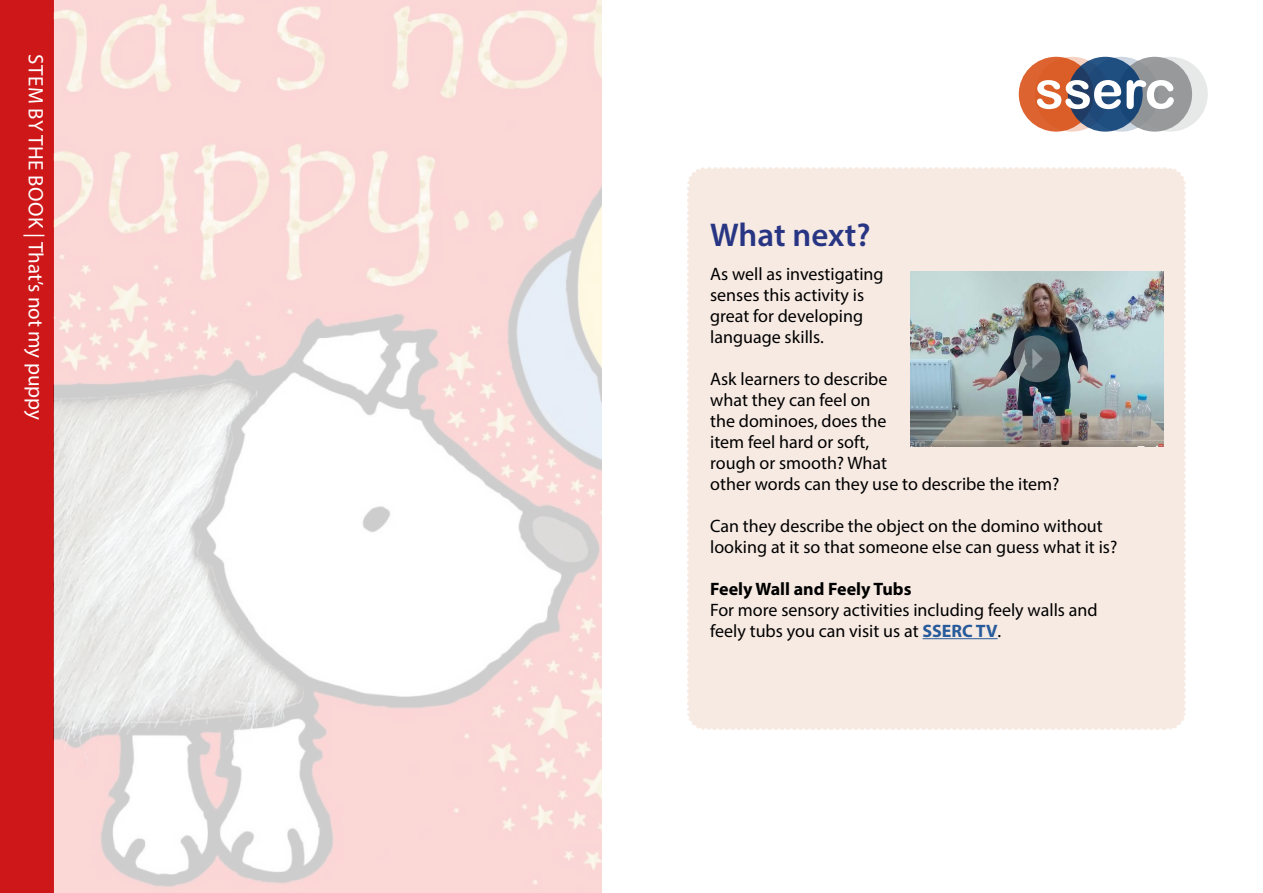
<style>
.page{position:relative;width:1263px;height:893px;background:#fff}
.page>*{position:absolute;margin:0;border:0;box-sizing:border-box;transform-origin:0 0}
.t1{font:600 33px "Myriad Pro";letter-spacing:-.005em;color:#283583}
.t2{font:21px "Myriad Pro";color:#fff}
.t3{font:18px/21px "Myriad Pro";color:#000}
.t4{font:700 18px "Myriad Pro";color:#000}
.s1{font-weight:700;color:#275b9b}
</style>
<div class="page">
<div style="left:0;top:0;width:54px;height:893px;background:#cd1719"></div>
<svg style="left:1084px;top:57px;width:75px;height:75px"></svg>
<div style="left:1133px;top:57px;width:75px;height:75px;background:#e7e8e8;border-radius:50%"></div>
<div style="left:1019px;top:57px;width:74px;height:75px;background:#dd6431;border-radius:50%"></div>
<svg style="left:1035px;top:57px;width:74px;height:75px"></svg>
<div style="left:1117px;top:57px;width:75px;height:75px;background:#97999a;border-radius:50%"></div>
<svg style="left:1068px;top:57px;width:75px;height:75px;background:#224c7b"></svg>
<svg style="left:1037px;top:80px;width:137px;height:29px"></svg>
<img style="left:54px;top:0;width:548px;height:893px">
<svg style="left:687px;top:167px;width:499px;height:563px;background:#e8dfd9"></svg>
<p class="t2" style="left:49px;top:54px;width:367px;rotate:90deg">STEM BY THE BOOK | That’s not my puppy</p>
<h1 class="t1" style="left:710px;top:214px;width:162px">What next?</h1>
<p class="t3" style="left:710px;top:263px;width:175px">As well as investigating senses this activity is great for developing language skills.</p>
<p class="t3" style="left:710px;top:368px;width:351px">Ask learners to describe<br>what they can feel on<br>the dominoes, does the<br>item feel hard or soft,<br>rough or smooth? What<br>other words can they use to describe the item?</p>
<p class="t3" style="left:710px;top:515px;width:409px">Can they describe the object on the domino without looking at it so that someone else can guess what it is?</p>
<p class="t4" style="left:710px;top:577px;width:203px">Feely Wall and Feely Tubs</p>
<p class="t3" style="left:710px;top:599px;width:389px">For more sensory activities including feely walls and feely tubs you can visit us at <span class="s1">SSERC TV</span>.</p>
</div>
